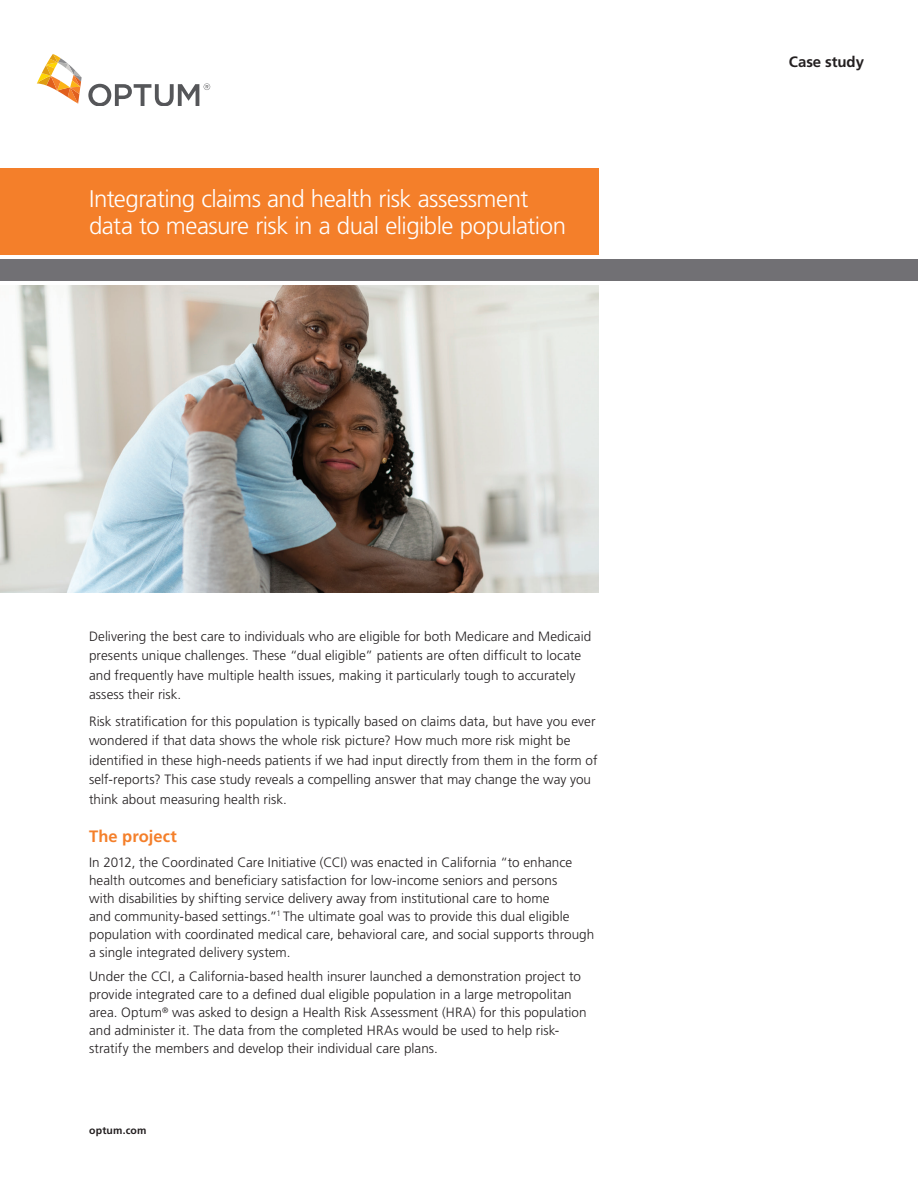
<style>
.page{position:relative;width:918px;height:1188px;background:#fff}
.page>*{position:absolute;margin:0;border:0;box-sizing:border-box;transform-origin:0 0}
.t1{font:300 24px/27px "Frutiger LT Std";letter-spacing:-.025em;color:#fff}
.t2{font:700 16.5px "Frutiger LT Std";letter-spacing:.005em;color:#f47f2a}
.t3{font:700 15px "Frutiger LT Std";letter-spacing:-.005em;color:#231f20}
.t4{font:300 13.5px/18px "Frutiger LT Std";color:#231f20}
.t5{font:700 10.5px "Frutiger LT Std";letter-spacing:.02em;color:#231f20}
</style>
<div class="page">
<div style="left:0;top:168px;width:598px;height:87px;background:#f47f2a"></div>
<div style="left:0;top:260px;width:918px;height:21px;background:#717074"></div>
<svg style="left:37px;top:54px;width:45px;height:50px"></svg>
<svg style="left:88px;top:83px;width:122px;height:23px"></svg>
<img style="left:0;top:286px;width:598px;height:306px">
<h1 class="t1" style="left:89px;top:186px;width:478px">Integrating claims and health risk assessment data to measure risk in a dual eligible population</h1>
<p class="t4" style="left:89px;top:627px;width:504px;line-height:19.5px">Delivering the best care to individuals who are eligible for both Medicare and Medicaid presents unique challenges. These “dual eligible” patients are often difficult to locate and frequently have multiple health issues, making it particularly tough to accurately assess their risk.</p>
<p class="t4" style="left:89px;top:711px;width:510px;line-height:19.5px">Risk stratification for this population is typically based on claims data, but have you ever wondered if that data shows the whole risk picture? How much more risk might be identified in these high-needs patients if we had input directly from them in the form of self-reports? This case study reveals a compelling answer that may change the way you think about measuring health risk.</p>
<p class="t2" style="left:89px;top:826px;width:89px">The project</p>
<p class="t4" style="left:89px;top:853px;width:507px">In 2012, the Coordinated Care Initiative (CCI) was enacted in California “to enhance health outcomes and beneficiary satisfaction for low-income seniors and persons<br>with disabilities by shifting service delivery away from institutional care to home<br>and community-based settings.”<sup>1</sup> The ultimate goal was to provide this dual eligible population with coordinated medical care, behavioral care, and social supports through a single integrated delivery system.</p>
<p class="t4" style="left:89px;top:968px;width:499px">Under the CCI, a California-based health insurer launched a demonstration project to provide integrated care to a defined dual eligible population in a large metropolitan area. Optum<sup>®</sup> was asked to design a Health Risk Assessment (HRA) for this population and administer it. The data from the completed HRAs would be used to help risk&shy;stratify the members and develop their individual care plans.</p>
<p class="t5" style="left:89px;top:1124px;width:59px">optum.com</p>
<p class="t3" style="left:789px;top:53px;width:77px">Case study</p>
</div>
